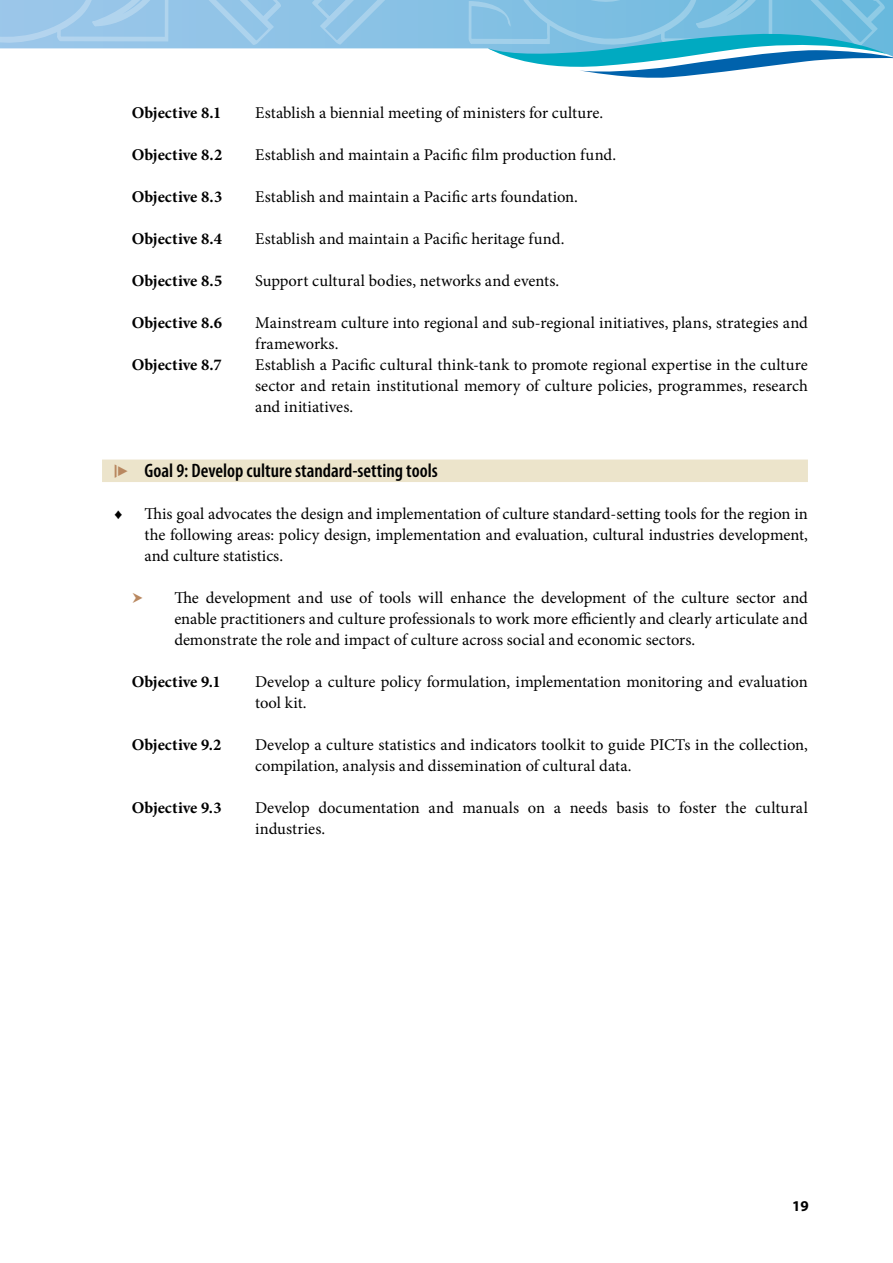
<style>
.page{position:relative;width:893px;height:1263px;background:#fff}
.page>*{position:absolute;margin:0;border:0;box-sizing:border-box;transform-origin:0 0}
.t1{font:600 condensed 19.5px "Myriad Pro";color:#000}
.t2{font:16.5px/21px "Minion Pro";color:#000}
.t3{font:700 16.5px "Minion Pro";color:#000}
.t4{font:16.5px "Pointers";color:#b98860}
.t5{font:700 15px "Myriad Pro";color:#000}
.t6{font:12px "Letter Gothic Std";color:#000}
.s1{font-family:"Pointers";font-weight:400;font-stretch:normal;color:#b98860}
</style>
<div class="page">
<svg style="left:0;top:0;width:467px;height:49px;background:#92c5e6"></svg>
<svg style="left:0;top:0;width:282px;height:46px;background:#9ac7e9"></svg>
<svg style="left:312px;top:0;width:118px;height:45px;background:#8dc3e5"></svg>
<svg style="left:467px;top:0;width:426px;height:78px"></svg>
<div style="left:102px;top:459px;width:706px;height:23px;background:#ece4cb"></div>
<p class="t3" style="left:132px;top:101px;width:91px">Objective 8.1</p>
<p class="t2" style="left:255px;top:103px;width:350px">Establish a biennial meeting of ministers for culture.</p>
<p class="t3" style="left:132px;top:143px;width:92px">Objective 8.2</p>
<p class="t2" style="left:255px;top:145px;width:363px">Establish and maintain a Pacific film production fund.</p>
<p class="t3" style="left:132px;top:185px;width:92px">Objective 8.3</p>
<p class="t2" style="left:255px;top:187px;width:324px">Establish and maintain a Pacific arts foundation.</p>
<p class="t3" style="left:132px;top:227px;width:92px">Objective 8.4</p>
<p class="t2" style="left:255px;top:229px;width:311px">Establish and maintain a Pacific heritage fund.</p>
<p class="t3" style="left:132px;top:269px;width:92px">Objective 8.5</p>
<p class="t2" style="left:255px;top:271px;width:306px">Support cultural bodies, networks and events.</p>
<p class="t3" style="left:132px;top:311px;width:92px">Objective 8.6</p>
<p class="t2" style="left:255px;top:313px;width:554px">Mainstream culture into regional and sub-regional initiatives, plans, strategies and frameworks.</p>
<p class="t3" style="left:132px;top:353px;width:91px">Objective 8.7</p>
<p class="t2" style="left:255px;top:355px;width:554px;text-align:justify">Establish a Pacific cultural think-tank to promote regional expertise in the culture sector and retain institutional memory of culture policies, programmes, research and initiatives.</p>
<p class="t1" style="left:115px;top:458px;width:324px"><span class="s1">f</span> Goal 9: Develop culture standard-setting tools</p>
<p class="t6" style="left:115px;top:507px;width:9px">♦</p>
<p class="t2" style="left:145px;top:503px;width:665px;text-align:justify">This goal advocates the design and implementation of culture standard-setting tools for the region in the following areas: policy design, implementation and evaluation, cultural industries development, and culture statistics.</p>
<p class="t4" style="left:133px;top:590px;width:13px">b</p>
<p class="t2" style="left:174px;top:587px;width:635px;text-align:justify">The development and use of tools will enhance the development of the culture sector and enable practitioners and culture professionals to work more efficiently and clearly articulate and demonstrate the role and impact of culture across social and economic sectors.</p>
<p class="t3" style="left:132px;top:670px;width:90px">Objective 9.1</p>
<p class="t2" style="left:255px;top:671px;width:554px">Develop a culture policy formulation, implementation monitoring and evaluation tool kit.</p>
<p class="t3" style="left:132px;top:733px;width:91px">Objective 9.2</p>
<p class="t2" style="left:255px;top:734px;width:554px">Develop a culture statistics and indicators toolkit to guide PICTs in the collection, compilation, analysis and dissemination of cultural data.</p>
<p class="t3" style="left:132px;top:796px;width:91px">Objective 9.3</p>
<p class="t2" style="left:255px;top:797px;width:554px">Develop documentation and manuals on a needs basis to foster the cultural industries.</p>
<p class="t5" style="left:792px;top:1196px;width:18px">19</p>
</div>
